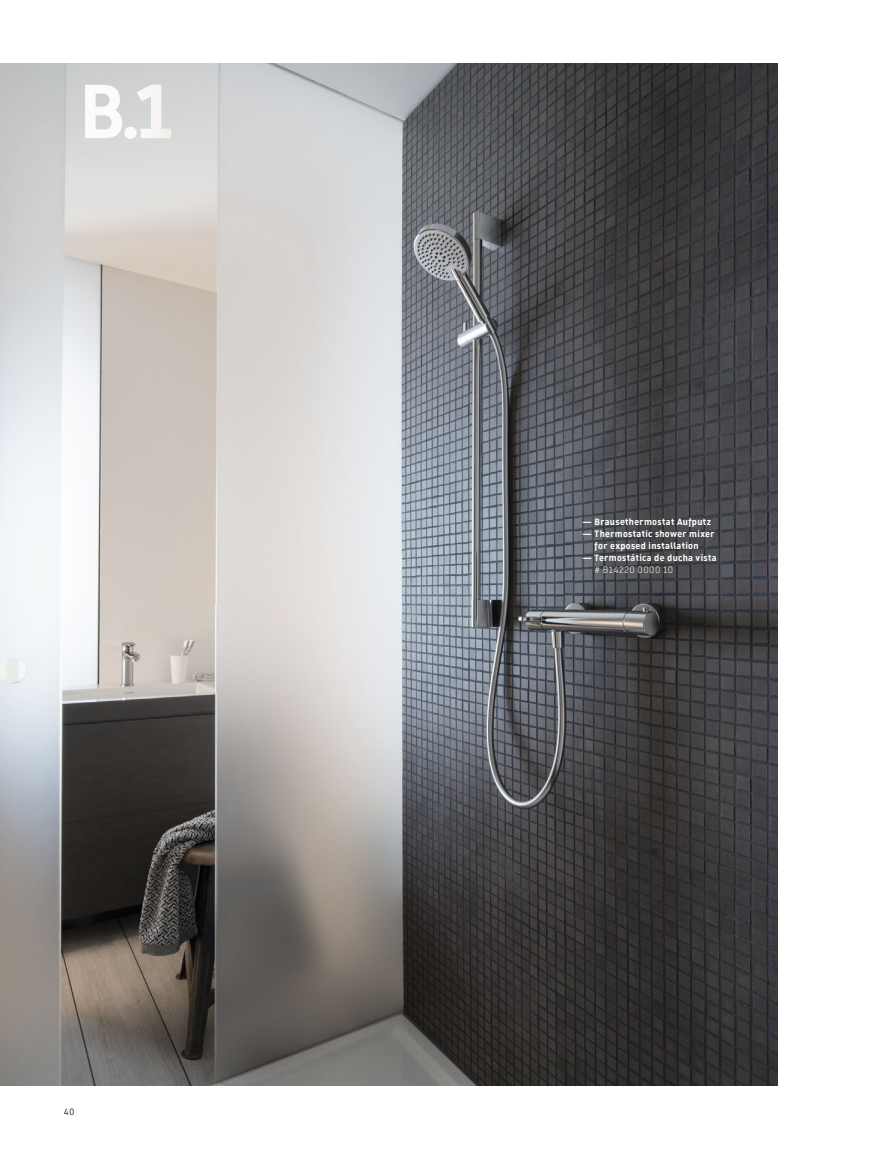
<style>
.page{position:relative;width:893px;height:1149px;background:#fff}
.page>*{position:absolute;margin:0;border:0;box-sizing:border-box;transform-origin:0 0}
.t1{font:700 9px/12px "Dura Sans 2014 c";letter-spacing:.035em;color:#fff;text-align:center}
.t2{font:300 9px "Dura Sans 2014 c";letter-spacing:.045em;color:#fff}
.t3{font:9px "Dura Sans 2014 c";color:#3d484d}
</style>
<div class="page">
<img style="left:0;top:64px;width:777px;height:1020px">
<svg style="left:85px;top:85px;width:86px;height:54px"></svg>
<p class="t3" style="left:64px;top:1107px;width:12px">40</p>
<p class="t1" style="left:583px;top:517px;width:130px">— Brausethermostat Aufputz</p>
<p class="t1" style="left:583px;top:529px;width:133px">— Thermostatic shower mixer for exposed installation</p>
<p class="t1" style="left:583px;top:553px;width:136px">— Termostática de ducha vista</p>
<p class="t2" style="left:595px;top:566px;width:80px"># B14220 0000 10</p>
</div>
